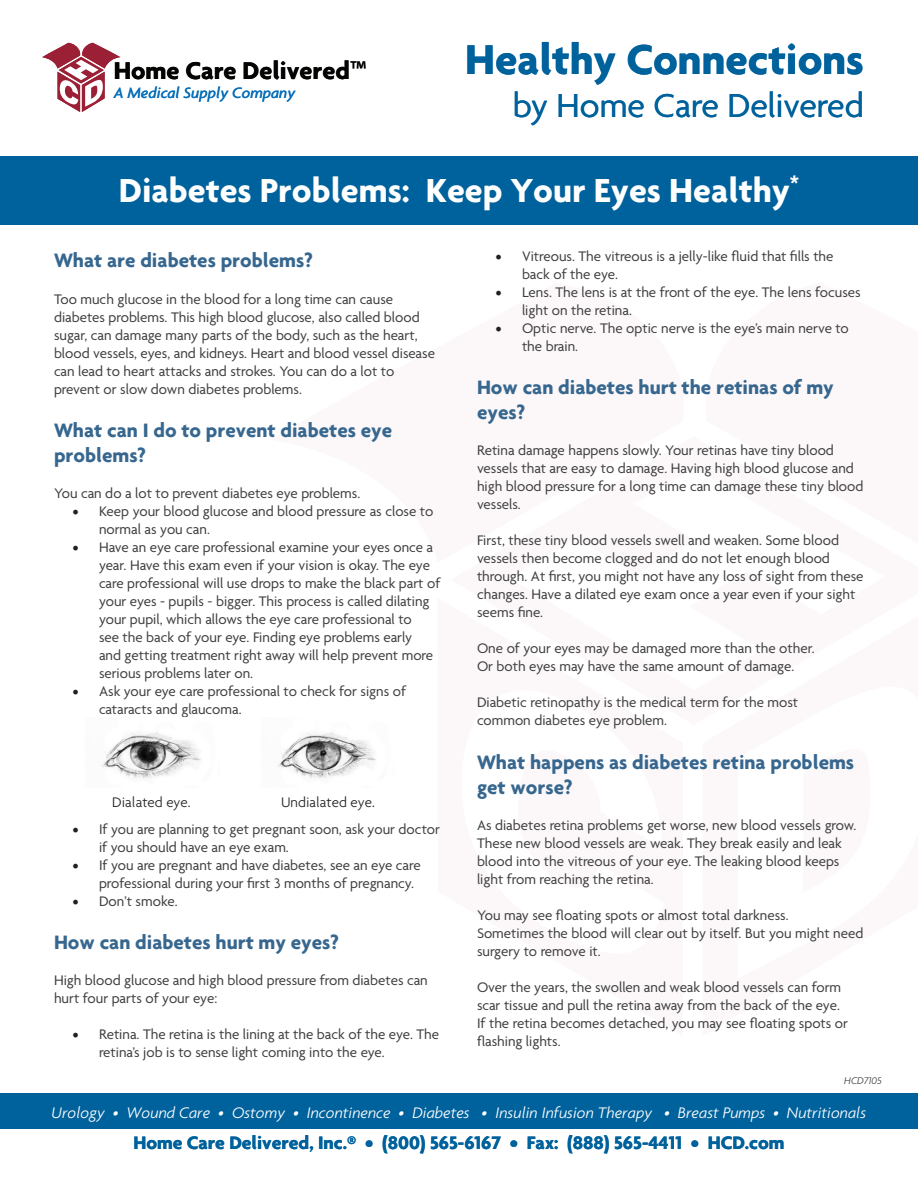
<style>
.page{position:relative;width:918px;height:1188px;background:#fff}
.page>*{position:absolute;margin:0;border:0;box-sizing:border-box;transform-origin:0 0}
.t1{font:700 45px "Agenda";color:#00629c}
.t2{font:700 36px "Agenda";color:#fff}
.t3{font:36px "Agenda";color:#00629c}
.t4{font:700 26.1px "Agenda";color:#040503}
.t5{font:700 21px/25.2px "Agenda";color:#37678f}
.t6{font:700 19.5px "Agenda";color:#00629c}
.t7{font:italic 300 16.5px "Agenda";color:#fff}
.t8{font:italic 500 16.2px "Agenda";color:#0a71ba}
.t9{font:15px/18px "Agenda";color:#3e3e3f}
.t10{font:300 15px "Agenda";color:#231f20}
.t11{font:italic 300 10.5px "Agenda";color:#3e3e3f}
.s1{font-family:"Myriad Pro";font-weight:400}
.s2{font-family:"Minion Pro";font-size:18px;color:#231f20}
</style>
<div class="page">
<div style="left:0;top:157px;width:918px;height:68px;background:#00629c"></div>
<svg style="left:42px;top:43px;width:78px;height:69px"></svg>
<div style="left:0;top:1093px;width:918px;height:36px;background:#00629c"></div>
<img style="left:101px;top:732px;width:100px;height:47px">
<img style="left:277px;top:732px;width:99px;height:47px">
<p class="t4" style="left:114px;top:54px;width:254px">Home Care Delivered<span class="s1">™</span></p>
<p class="t8" style="left:114px;top:83px;width:183px">A Medical Supply Company</p>
<p class="t1" style="left:465px;top:32px;width:400px">Healthy Connections</p>
<p class="t3" style="left:513px;top:86px;width:353px">by Home Care Delivered</p>
<p class="t2" style="left:119px;top:168px;width:682px">Diabetes Problems: Keep Your Eyes Healthy<sup>*</sup></p>
<p class="t5" style="left:54px;top:247px;width:260px">What are diabetes problems?</p>
<p class="t9" style="left:54px;top:291px;width:383px">Too much glucose in the blood for a long time can cause diabetes problems. This high blood glucose, also called blood sugar, can damage many parts of the body, such as the heart, blood vessels, eyes, and kidneys. Heart and blood vessel disease can lead to heart attacks and strokes. You can do a lot to prevent or slow down diabetes problems.</p>
<p class="t5" style="left:54px;top:417px;width:340px">What can I do to prevent diabetes eye problems?</p>
<p class="t9" style="left:54px;top:485px;width:308px">You can do a lot to prevent diabetes eye problems.</p>
<p class="t9" style="left:99px;top:503px;width:336px;text-indent:-27px"><span class="s2">•</span> Keep your blood glucose and blood pressure as close to normal as you can.</p>
<p class="t9" style="left:99px;top:539px;width:343px;text-indent:-27px"><span class="s2">•</span> Have an eye care professional examine your eyes once a year. Have this exam even if your vision is okay. The eye care professional will use drops to make the black part of your eyes - pupils - bigger. This process is called dilating your pupil, which allows the eye care professional to<br>see the back of your eye. Finding eye problems early<br>and getting treatment right away will help prevent more serious problems later on.</p>
<p class="t9" style="left:99px;top:683px;width:309px;text-indent:-27px"><span class="s2">•</span> Ask your eye care professional to check for signs of cataracts and glaucoma.</p>
<p class="t10" style="left:112px;top:793px;width:80px">Dialated eye.</p>
<p class="t10" style="left:281px;top:793px;width:95px">Undialated eye.</p>
<p class="t9" style="left:99px;top:821px;width:342px;text-indent:-27px"><span class="s2">•</span> If you are planning to get pregnant soon, ask your doctor if you should have an eye exam.</p>
<p class="t9" style="left:99px;top:857px;width:323px;text-indent:-27px"><span class="s2">•</span> If you are pregnant and have diabetes, see an eye care professional during your first 3 months of pregnancy.</p>
<p class="t9" style="left:72px;top:893px;width:107px"><span class="s2">•</span> Don’t smoke.</p>
<p class="t5" style="left:54px;top:930px;width:287px">How can diabetes hurt my eyes?</p>
<p class="t9" style="left:54px;top:973px;width:375px">High blood glucose and high blood pressure from diabetes can hurt four parts of your eye:</p>
<p class="t9" style="left:99px;top:1027px;width:342px;text-indent:-27px"><span class="s2">•</span> Retina. The retina is the lining at the back of the eye. The retina’s job is to sense light coming into the eye.</p>
<p class="t9" style="left:522px;top:248px;width:313px;text-indent:-27px"><span class="s2">•</span> Vitreous. The vitreous is a jelly-like fluid that fills the back of the eye.</p>
<p class="t9" style="left:522px;top:284px;width:340px;text-indent:-27px"><span class="s2">•</span> Lens. The lens is at the front of the eye. The lens focuses light on the retina.</p>
<p class="t9" style="left:522px;top:320px;width:328px;text-indent:-27px"><span class="s2">•</span> Optic nerve. The optic nerve is the eye’s main nerve to the brain.</p>
<p class="t5" style="left:477px;top:374px;width:358px">How can diabetes hurt the retinas of my eyes?</p>
<p class="t9" style="left:477px;top:442px;width:388px">Retina damage happens slowly. Your retinas have tiny blood vessels that are easy to damage. Having high blood glucose and high blood pressure for a long time can damage these tiny blood vessels.</p>
<p class="t9" style="left:477px;top:532px;width:388px">First, these tiny blood vessels swell and weaken. Some blood vessels then become clogged and do not let enough blood through. At first, you might not have any loss of sight from these changes. Have a dilated eye exam once a year even if your sight seems fine.</p>
<p class="t9" style="left:477px;top:640px;width:339px">One of your eyes may be damaged more than the other.<br>Or both eyes may have the same amount of damage.</p>
<p class="t9" style="left:477px;top:694px;width:323px">Diabetic retinopathy is the medical term for the most common diabetes eye problem.</p>
<p class="t5" style="left:477px;top:749px;width:379px">What happens as diabetes retina problems get worse?</p>
<p class="t9" style="left:477px;top:817px;width:381px">As diabetes retina problems get worse, new blood vessels grow.<br>These new blood vessels are weak. They break easily and leak blood into the vitreous of your eye. The leaking blood keeps light from reaching the retina.</p>
<p class="t9" style="left:477px;top:907px;width:388px">You may see floating spots or almost total darkness.<br>Sometimes the blood will clear out by itself. But you might need surgery to remove it.</p>
<p class="t9" style="left:477px;top:979px;width:373px">Over the years, the swollen and weak blood vessels can form scar tissue and pull the retina away from the back of the eye.<br>If the retina becomes detached, you may see floating spots or flashing lights.</p>
<p class="t11" style="left:844px;top:1074px;width:39px">HCD7105</p>
<p class="t7" style="left:52px;top:1103px;width:816px">Urology • Wound Care • Ostomy • Incontinence • Diabetes • Insulin Infusion Therapy • Breast Pumps • Nutritionals</p>
<p class="t6" style="left:133px;top:1131px;width:653px">Home Care Delivered, Inc.® • (800) 565-6167 • Fax: (888) 565-4411 • HCD.com</p>
</div>
